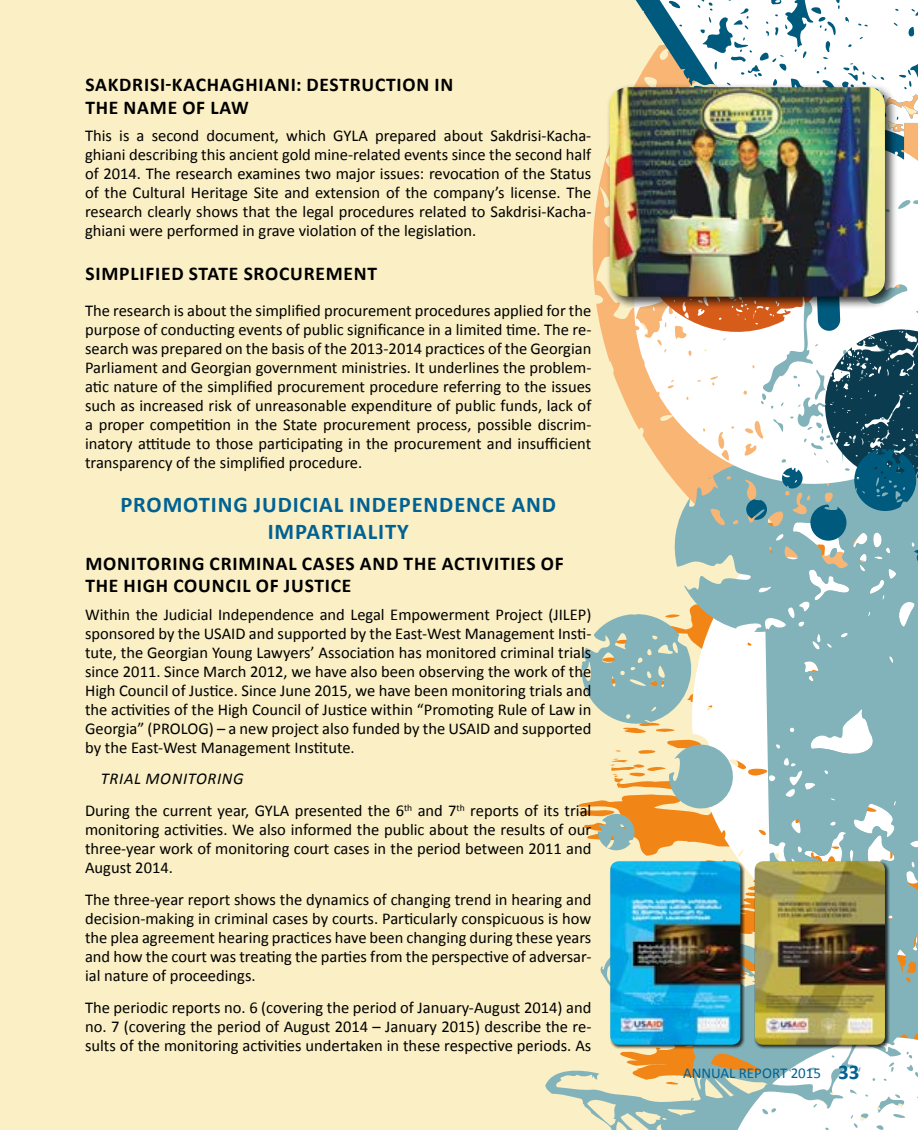
<style>
.page{position:relative;width:919px;height:1132px;background:#fff}
.page>*{position:absolute;margin:0;border:0;box-sizing:border-box;transform-origin:0 0}
.t1{font:700 22.5px/27px "Calibri";letter-spacing:.04em;color:#006193;text-align:center}
.t2{font:700 19.5px/22.5px "Calibri";letter-spacing:.04em;color:#000}
.t3{font:16.5px/19px "Calibri";color:#000;text-align:justify}
.t4{font:15px "Calibri";color:#006193}
.s1{font-style:italic}
.s2{font-weight:700;font-size:21px}
</style>
<div class="page">
<div style="left:0;top:0;width:917px;height:1129px;background:#faefc5"></div>
<svg style="left:545px;top:1070px;width:174px;height:59px"></svg>
<svg style="left:581px;top:158px;width:206px;height:949px"></svg>
<div style="left:787px;top:561px;width:130px;height:172px;background:#83b3ba"></div>
<svg style="left:821px;top:561px;width:96px;height:82px;background:#8eb9be"></svg>
<svg style="left:632px;top:331px;width:114px;height:176px;background:#f2e0c7"></svg>
<svg style="left:633px;top:331px;width:113px;height:14px;background:#fdf4ec"></svg>
<svg style="left:719px;top:733px;width:198px;height:396px;background:#bad0cf"></svg>
<svg style="left:746px;top:331px;width:171px;height:230px;background:#8babb3"></svg>
<svg style="left:629px;top:0;width:288px;height:331px;background:#e5cfbb"></svg>
<svg style="left:651px;top:0;width:266px;height:178px;background:#d4dfe0"></svg>
<div style="left:606px;top:83px;width:291px;height:225px;background:#000;opacity:.75"></div>
<img style="left:609px;top:87px;width:275px;height:209px">
<div style="left:609px;top:860px;width:135px;height:189px;background:#000;opacity:.75"></div>
<img style="left:610px;top:861px;width:130px;height:183px">
<div style="left:753px;top:860px;width:135px;height:189px;background:#000;opacity:.75"></div>
<img style="left:754px;top:861px;width:130px;height:183px">
<p class="t2" style="left:85px;top:73px;width:369px">SAKDRISI-KACHAGHIANI: DESTRUCTION IN<br>THE NAME OF LAW</p>
<p class="t3" style="left:85px;top:125px;width:507px">This is a second document, which GYLA prepared about Sakdrisi-Kacha&shy;ghiani describing this ancient gold mine-related events since the second half of 2014. The research examines two major issues: revocation of the Status of the Cultural Heritage Site and extension of the company’s license. The research clearly shows that the legal procedures related to Sakdrisi-Kacha&shy;ghiani were performed in grave violation of the legislation.</p>
<p class="t2" style="left:85px;top:261px;width:293px">SIMPLIFIED STATE SROCUREMENT</p>
<p class="t3" style="left:85px;top:300px;width:507px">The research is about the simplified procurement procedures applied for the purpose of conducting events of public significance in a limited time. The re&shy;search was prepared on the basis of the 2013-2014 practices of the Georgian Parliament and Georgian government ministries. It underlines the problem&shy;atic nature of the simplified procurement procedure referring to the issues such as increased risk of unreasonable expenditure of public funds, lack of a proper competition in the State procurement process, possible discrim&shy;inatory attitude to those participating in the procurement and insufficient transparency of the simplified procedure.</p>
<h1 class="t1" style="left:120px;top:489px;width:437px">PROMOTING JUDICIAL INDEPENDENCE AND<br>IMPARTIALITY</h1>
<p class="t2" style="left:85px;top:551px;width:480px">MONITORING CRIMINAL CASES AND THE ACTIVITIES OF<br>THE HIGH COUNCIL OF JUSTICE</p>
<p class="t3" style="left:85px;top:603px;width:507px">Within the Judicial Independence and Legal Empowerment Project (JILEP) sponsored by the USAID and supported by the East-West Management Insti&shy;tute, the Georgian Young Lawyers’ Association has monitored criminal trials since 2011. Since March 2012, we have also been observing the work of the High Council of Justice. Since June 2015, we have been monitoring trials and the activities of the High Council of Justice within “Promoting Rule of Law in Georgia” (PROLOG) – a new project also funded by the USAID and supported by the East-West Management Institute.</p>
<p class="t3" style="left:85px;top:762px;width:507px;line-height:31.8px;text-indent:16px"><span class="s1">TRIAL MONITORING<br></span>During the current year, GYLA presented the 6<sup>th</sup> and 7<sup>th</sup> reports of its trial</p>
<p class="t3" style="left:85px;top:819px;width:507px">monitoring activities. We also informed the public about the results of our three-year work of monitoring court cases in the period between 2011 and August 2014.</p>
<p class="t3" style="left:85px;top:888px;width:507px">The three-year report shows the dynamics of changing trend in hearing and decision-making in criminal cases by courts. Particularly conspicuous is how the plea agreement hearing practices have been changing during these years and how the court was treating the parties from the perspective of adversar&shy;ial nature of proceedings.</p>
<p class="t3" style="left:85px;top:996px;width:507px">The periodic reports no. 6 (covering the period of January-August 2014) and no. 7 (covering the period of August 2014 – January 2015) describe the re&shy;sults of the monitoring activities undertaken in these respective periods. As</p>
<p class="t4" style="left:683px;top:1063px;width:178px">ANNUAL REPORT 2015 <span class="s2">33</span></p>
</div>
